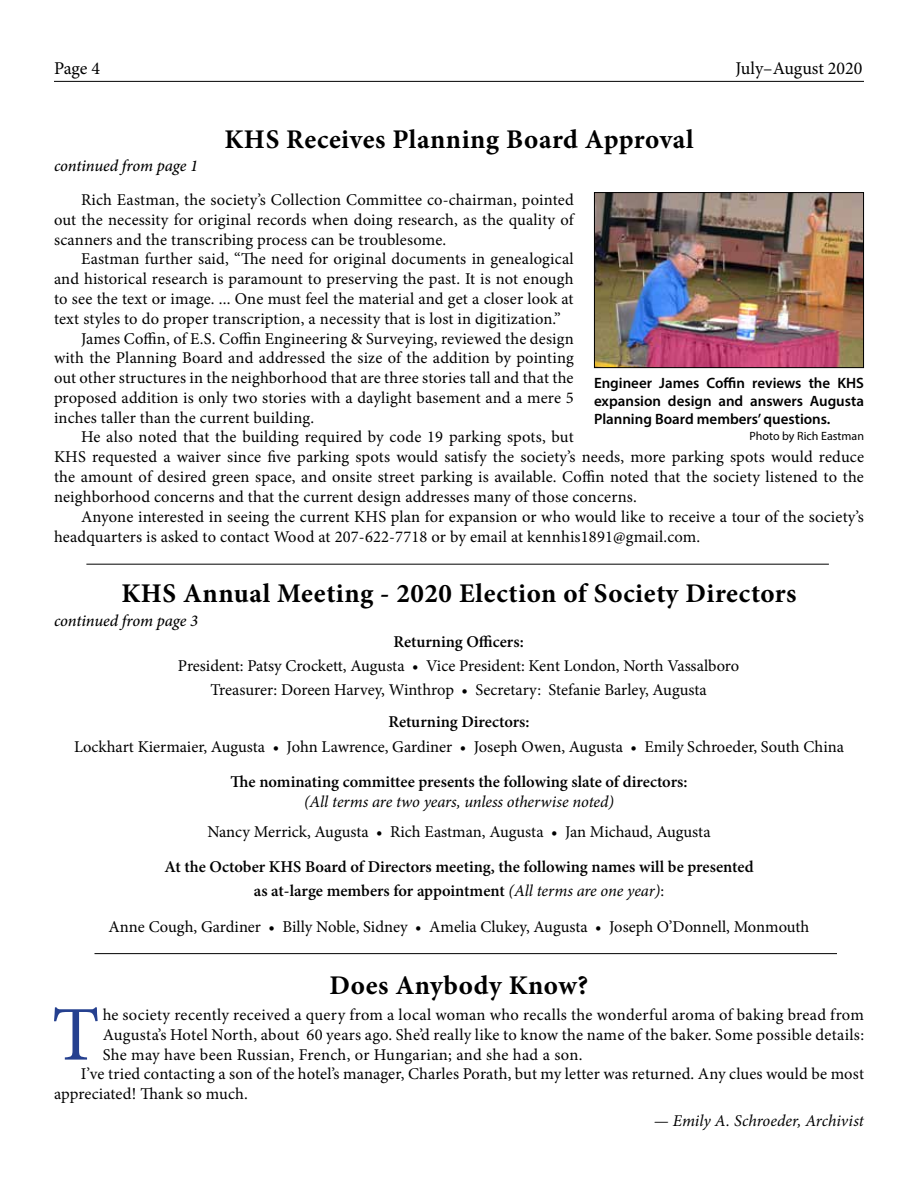
<style>
.page{position:relative;width:918px;height:1188px;background:#fff}
.page>*{position:absolute;margin:0;border:0;box-sizing:border-box;transform-origin:0 0}
.t1{font:77.4px "Minion Pro";color:#25408f}
.t2{font:700 27px "Minion Pro";letter-spacing:.02em;color:#000}
.t3{font:18px "Minion Pro";letter-spacing:-.005em;color:#000}
.t4{font:16.5px/19.8px "Minion Pro";letter-spacing:.005em;color:#000;text-align:center}
.t5{font:600 16.5px/24px "Minion Pro";color:#000;text-align:center}
.t6{font:italic 16.5px "Minion Pro";letter-spacing:-.005em;color:#000}
.t7{font:italic 500 16.5px "Minion Pro";letter-spacing:-.01em;color:#000}
.t8{font:600 15px/18px "Myriad Pro";color:#000;text-align:justify}
.t9{font:12px "Myriad Pro";color:#000}
.s1{font-weight:400;font-style:italic}
.s2{font-weight:400}
</style>
<div class="page">
<hr style="left:54px;top:81px;width:810px;height:1px;background:#000">
<hr style="left:86px;top:564px;width:743px;height:1px;background:#000">
<hr style="left:94px;top:953px;width:743px;height:1px;background:#000">
<img style="left:596px;top:194px;width:266px;height:172px">
<div style="left:594px;top:192px;width:270px;height:176px;border:1px solid #000"></div>
<p class="t3" style="left:54px;top:56px;width:48px">Page 4</p>
<p class="t3" style="left:736px;top:56px;width:128px">July–August 2020</p>
<h2 class="t2" style="left:224px;top:120px;width:471px">KHS Receives Planning Board Approval</h2>
<p class="t4" style="left:54px;top:190px;width:521px;text-align:justify;text-indent:27px">Rich Eastman, the society’s Collection Committee co-chairman, pointed out the necessity for original records when doing research, as the quality of scanners and the transcribing process can be troublesome.</p>
<p class="t4" style="left:81px;top:249px;width:494px">Eastman further said, “The need for original documents in genealogical</p>
<p class="t4" style="left:54px;top:269px;width:521px">and historical research is paramount to preserving the past. It is not enough</p>
<p class="t4" style="left:54px;top:289px;width:521px">to see the text or image. ... One must feel the material and get a closer look at</p>
<p class="t4" style="left:54px;top:309px;width:508px">text styles to do proper transcription, a necessity that is lost in digitization.”</p>
<p class="t4" style="left:81px;top:328px;width:494px">James Coffin, of E.S. Coffin Engineering &amp; Surveying, reviewed the design</p>
<p class="t4" style="left:54px;top:348px;width:521px">with the Planning Board and addressed the size of the addition by pointing</p>
<p class="t4" style="left:54px;top:368px;width:521px">out other structures in the neighborhood that are three stories tall and that the</p>
<p class="t4" style="left:54px;top:388px;width:521px">proposed addition is only two stories with a daylight basement and a mere 5</p>
<p class="t4" style="left:54px;top:408px;width:262px">inches taller than the current building.</p>
<p class="t4" style="left:81px;top:427px;width:494px">He also noted that the building required by code 19 parking spots, but</p>
<p class="t4" style="left:54px;top:447px;width:812px">KHS requested a waiver since five parking spots would satisfy the society’s needs, more parking spots would reduce</p>
<p class="t4" style="left:54px;top:467px;width:811px">the amount of desired green space, and onsite street parking is available. Coffin noted that the society listened to the</p>
<p class="t4" style="left:54px;top:487px;width:584px">neighborhood concerns and that the current design addresses many of those concerns.</p>
<p class="t4" style="left:81px;top:507px;width:784px">Anyone interested in seeing the current KHS plan for expansion or who would like to receive a tour of the society’s</p>
<p class="t4" style="left:54px;top:526px;width:648px">headquarters is asked to contact Wood at 207-622-7718 or by email at kennhis1891@gmail.com.</p>
<p class="t7" style="left:54px;top:154px;width:146px">continued from page 1</p>
<p class="t8" style="left:594px;top:374px;width:272px">Engineer James Coffin reviews the KHS expansion design and answers Augusta Planning Board members’ questions.</p>
<p class="t9" style="left:750px;top:429px;width:116px">Photo by Rich Eastman</p>
<h2 class="t2" style="left:121px;top:575px;width:677px">KHS Annual Meeting - 2020 Election of Society Directors</h2>
<p class="t7" style="left:54px;top:609px;width:146px">continued from page 3</p>
<p class="t5" style="left:393px;top:630px;width:132px">Returning Officers:</p>
<p class="t4" style="left:178px;top:654px;width:563px;line-height:24px">President: Patsy Crockett, Augusta • Vice President: Kent London, North Vassalboro<br>Treasurer: Doreen Harvey, Winthrop • Secretary: Stefanie Barley, Augusta</p>
<p class="t5" style="left:388px;top:710px;width:143px">Returning Directors:</p>
<p class="t4" style="left:74px;top:736px;width:771px">Lockhart Kiermaier, Augusta • John Lawrence, Gardiner • Joseph Owen, Augusta • Emily Schroeder, South China</p>
<p class="t5" style="left:231px;top:770px;width:458px">The nominating committee presents the following slate of directors:</p>
<p class="t6" style="left:304px;top:790px;width:311px">(All terms are two years, unless otherwise noted)</p>
<p class="t4" style="left:207px;top:822px;width:505px">Nancy Merrick, Augusta • Rich Eastman, Augusta • Jan Michaud, Augusta</p>
<p class="t5" style="left:164px;top:854px;width:591px">At the October KHS Board of Directors meeting, the following names will be presented as at-large members for appointment <span class="s1">(All terms are one year)</span><span class="s2">:</span></p>
<p class="t4" style="left:109px;top:916px;width:702px">Anne Cough, Gardiner • Billy Noble, Sidney • Amelia Clukey, Augusta • Joseph O’Donnell, Monmouth</p>
<h2 class="t2" style="left:330px;top:966px;width:260px">Does Anybody Know?</h2>
<h1 class="t1" style="left:52px;top:983px;width:49px">T</h1>
<p class="t4" style="left:103px;top:1005px;width:763px">he society recently received a query from a local woman who recalls the wonderful aroma of baking bread from</p>
<p class="t4" style="left:103px;top:1025px;width:763px">Augusta’s Hotel North, about 60 years ago. She’d really like to know the name of the baker. Some possible details:</p>
<p class="t4" style="left:103px;top:1045px;width:481px">She may have been Russian, French, or Hungarian; and she had a son.</p>
<p class="t4" style="left:81px;top:1064px;width:785px">I’ve tried contacting a son of the hotel’s manager, Charles Porath, but my letter was returned. Any clues would be most</p>
<p class="t4" style="left:54px;top:1084px;width:195px">appreciated! Thank so much.</p>
<p class="t6" style="left:654px;top:1110px;width:212px">— Emily A. Schroeder, Archivist</p>
</div>
